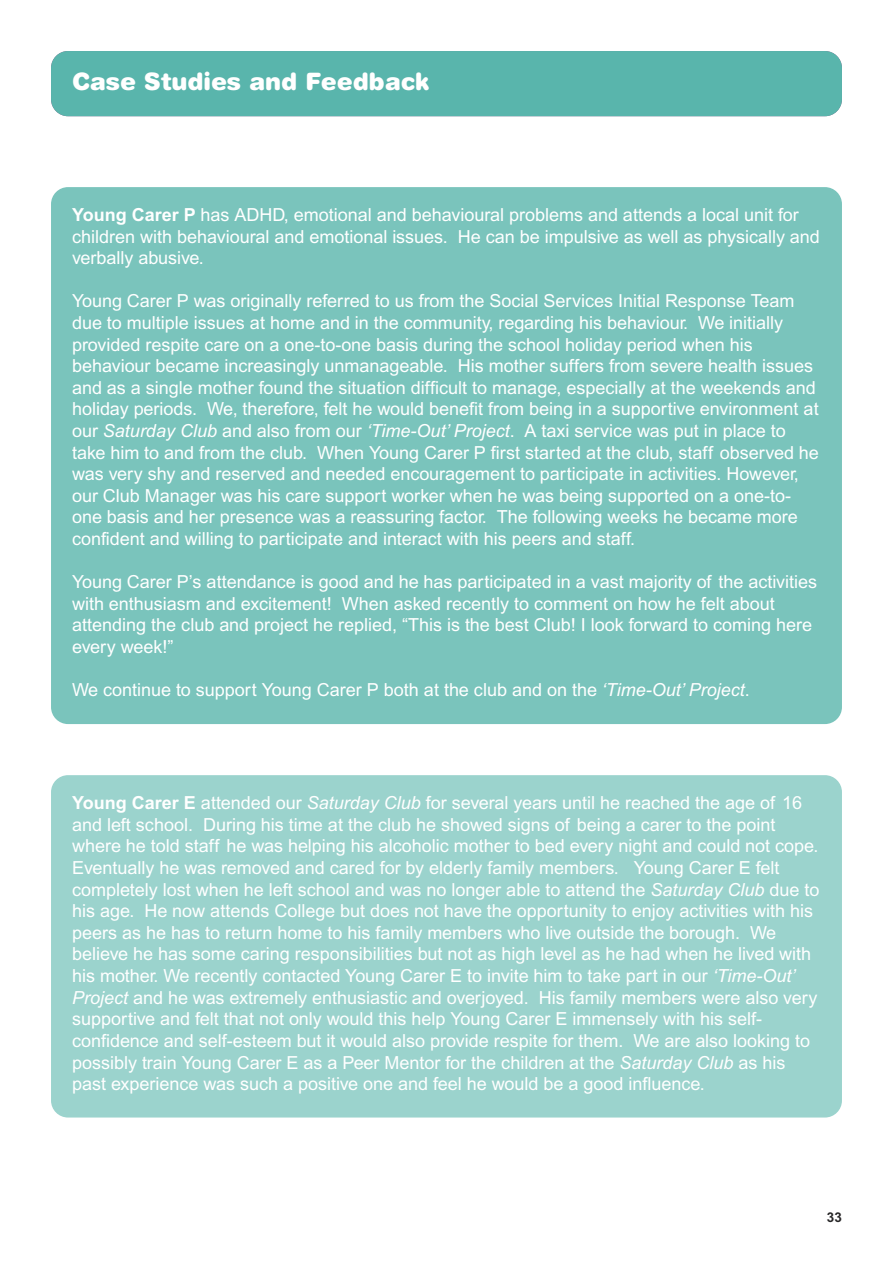
<style>
.page{position:relative;width:893px;height:1263px;background:#fff}
.page>*{position:absolute;margin:0;border:0;box-sizing:border-box;transform-origin:0 0}
.t1{font:900 24px "Helvetica Rounded";color:#fff}
.t2{font:18px/21.6px "Arial";color:#fff}
.t3{font:700 13.5px "Arial";color:#272627}
.s1{font-weight:700}
.s2{font-style:italic}
</style>
<div class="page">
<div style="left:51px;top:51px;width:791px;height:65px;background:#59b5ac;border-radius:17px"></div>
<div style="left:51px;top:187px;width:791px;height:537px;background:#7ac4bc;border-radius:17px"></div>
<div style="left:51px;top:775px;width:791px;height:342px;background:#9bd3cd;border-radius:17px"></div>
<h1 class="t1" style="left:72px;top:72px;width:359px">Case Studies and Feedback</h1>
<p class="t2" style="left:72px;top:206px;width:749px"><span class="s1">Young Carer P</span> has ADHD, emotional and behavioural problems and attends a local unit for children with behavioural and emotional issues. He can be impulsive as well as physically and verbally abusive.</p>
<p class="t2" style="left:72px;top:292px;width:748px">Young Carer P was originally referred to us from the Social Services Initial Response Team due to multiple issues at home and in the community, regarding his behaviour. We initially provided respite care on a one-to-one basis during the school holiday period when his behaviour became increasingly unmanageable. His mother suffers from severe health issues and as a single mother found the situation difficult to manage, especially at the weekends and holiday periods. We, therefore, felt he would benefit from being in a supportive environment at our <span class="s2">Saturday Club</span> and also from our <span class="s2">‘Time-Out’ Project</span>. A taxi service was put in place to take him to and from the club. When Young Carer P first started at the club, staff observed he was very shy and reserved and needed encouragement to participate in activities. However, our Club Manager was his care support worker when he was being supported on a one-to&shy;one basis and her presence was a reassuring factor. The following weeks he became more confident and willing to participate and interact with his peers and staff.</p>
<p class="t2" style="left:72px;top:573px;width:747px">Young Carer P’s attendance is good and he has participated in a vast majority of the activities with enthusiasm and excitement! When asked recently to comment on how he felt about attending the club and project he replied, “This is the best Club! I look forward to coming here every week!”</p>
<p class="t2" style="left:72px;top:681px;width:679px">We continue to support Young Carer P both at the club and on the <span class="s2">‘Time-Out’ Project</span>.</p>
<p class="t2" style="left:72px;top:794px;width:749px"><span class="s1">Young Carer E</span> attended our <span class="s2">Saturday Club</span> for several years until he reached the age of 16 and left school. During his time at the club he showed signs of being a carer to the point where he told staff he was helping his alcoholic mother to bed every night and could not cope.<br>Eventually he was removed and cared for by elderly family members. Young Carer E felt completely lost when he left school and was no longer able to attend the <span class="s2">Saturday Club</span> due to his age. He now attends College but does not have the opportunity to enjoy activities with his peers as he has to return home to his family members who live outside the borough. We believe he has some caring responsibilities but not as high level as he had when he lived with his mother. We recently contacted Young Carer E to invite him to take part in our <span class="s2">‘Time-Out’ Project</span> and he was extremely enthusiastic and overjoyed. His family members were also very supportive and felt that not only would this help Young Carer E immensely with his self&shy;confidence and self-esteem but it would also provide respite for them. We are also looking to possibly train Young Carer E as a Peer Mentor for the children at the <span class="s2">Saturday Club</span> as his past experience was such a positive one and feel he would be a good influence.</p>
<p class="t3" style="left:827px;top:1209px;width:17px">33</p>
</div>
